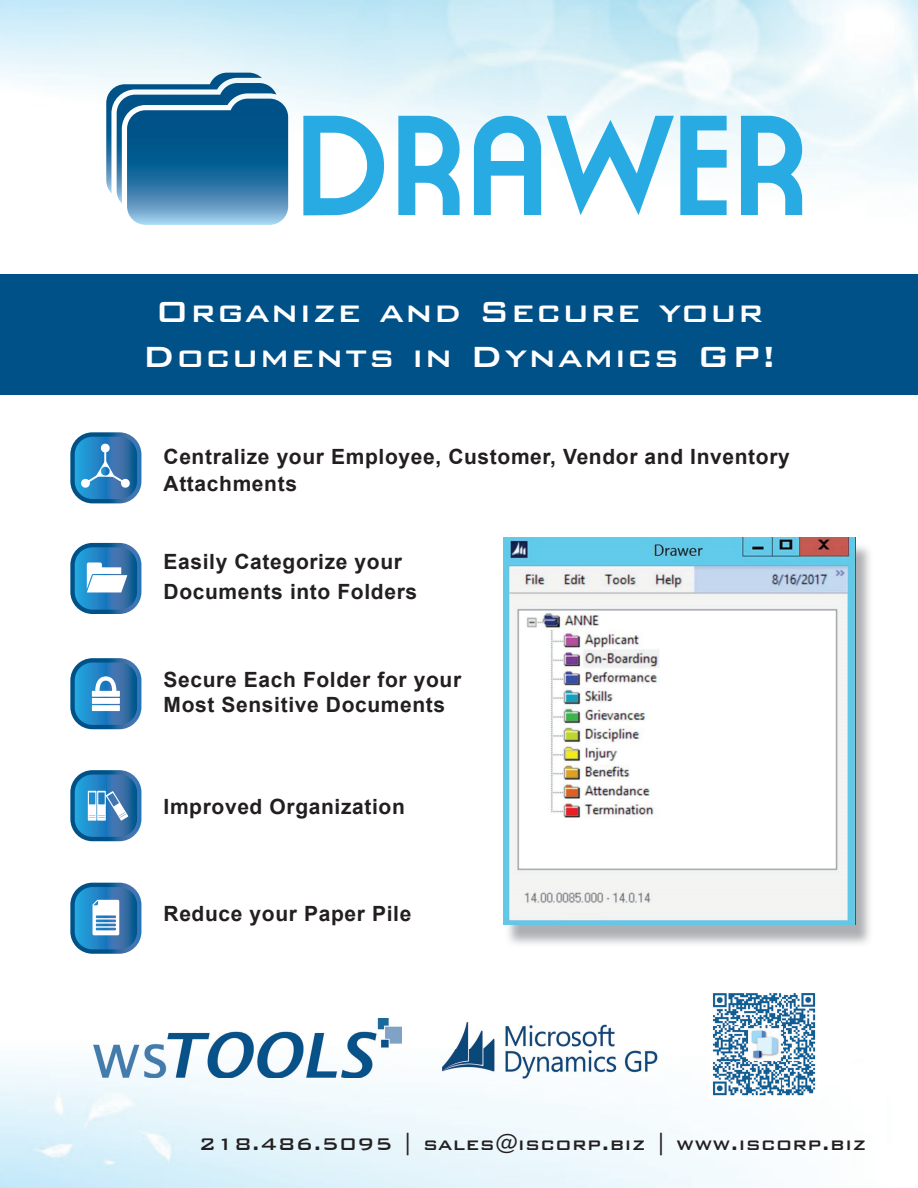
<style>
.page{position:relative;width:918px;height:1188px;background:#fff}
.page>*{position:absolute;margin:0;border:0;box-sizing:border-box;transform-origin:0 0}
.t1{font:125.55px "Moderna";letter-spacing:.045em;color:#27abe2}
.t2{font:500 39px/45px "Bank Gothic BT";letter-spacing:.03em;color:#fff;text-align:center}
.t3{font:500 22.5px "Bank Gothic BT";letter-spacing:.02em;color:#231f20}
.t4{font:700 21px/27px "Arial";letter-spacing:.03em;color:#231f20}
</style>
<div class="page">
<svg style="left:70px;top:770px;width:71px;height:71px"></svg>
<img style="left:0;top:847px;width:760px;height:341px">
<div style="left:0;top:274px;width:918px;height:121px;background:#005187"></div>
<svg style="left:70px;top:432px;width:71px;height:71px"></svg>
<svg style="left:70px;top:883px;width:71px;height:71px"></svg>
<svg style="left:70px;top:543px;width:71px;height:71px"></svg>
<svg style="left:70px;top:658px;width:71px;height:71px"></svg>
<img style="left:505px;top:543px;width:365px;height:404px">
<img style="left:504px;top:538px;width:351px;height:387px">
<img style="left:438px;top:1018px;width:224px;height:63px">
<img style="left:93px;top:1018px;width:308px;height:60px">
<img style="left:710px;top:990px;width:106px;height:109px">
<svg style="left:106px;top:73px;width:182px;height:152px"></svg>
<h1 class="t1" style="left:295px;top:86px;width:509px">DRAWER</h1>
<h2 class="t2" style="left:142px;top:288px;width:636px">Organize and Secure your<br>Documents in Dynamics GP!</h2>
<p class="t4" style="left:164px;top:444px;width:628px">Centralize your Employee, Customer, Vendor and Inventory<br>Attachments</p>
<p class="t4" style="left:164px;top:547px;width:255px;line-height:30px">Easily Categorize your<br>Documents into Folders</p>
<p class="t4" style="left:164px;top:667px;width:299px;line-height:25.2px">Secure Each Folder for your<br>Most Sensitive Documents</p>
<p class="t4" style="left:164px;top:794px;width:243px">Improved Organization</p>
<p class="t4" style="left:164px;top:900px;width:249px">Reduce your Paper Pile</p>
<p class="t3" style="left:199px;top:1132px;width:669px">218.486.5095 | sales@iscorp.biz | www.iscorp.biz</p>
</div>
